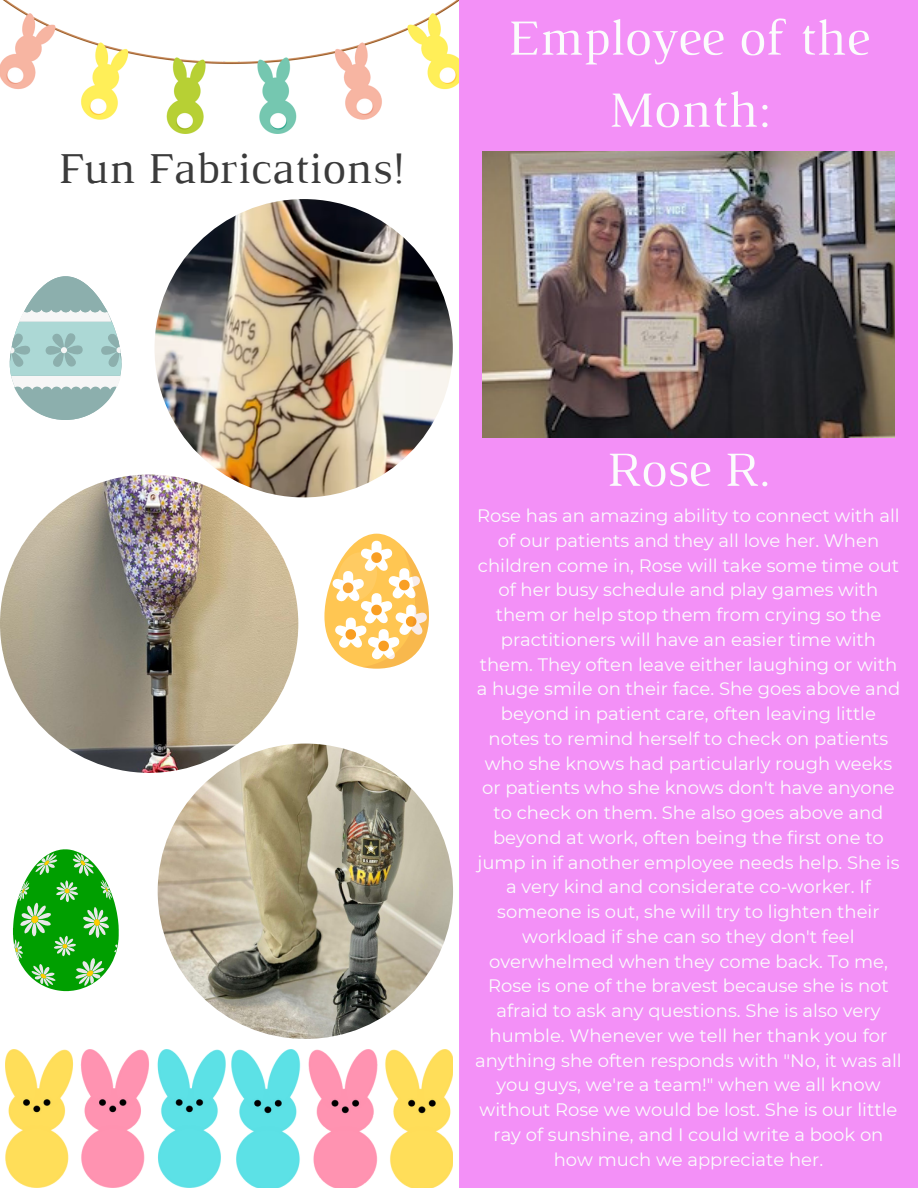
<style>
.page{position:relative;width:918px;height:1188px;background:#fff}
.page>*{position:absolute;margin:0;border:0;box-sizing:border-box;transform-origin:0 0}
.t1{font:51.75px/72px "Luthier";color:#fbfcfc;text-align:center}
.t2{font:50.25px "Luthier";color:#fbfcfc}
.t3{font:45px "Luthier";color:#3b3b3b}
.t4{font:18px/24.8px "Montserrat";color:#fbfcfc;text-align:center}
</style>
<div class="page">
<div style="left:459px;top:0;width:459px;height:1188px;background:#f390f7"></div>
<img style="left:5px;top:1050px;width:221px;height:138px">
<img style="left:0;top:0;width:459px;height:134px">
<img style="left:231px;top:1050px;width:222px;height:138px">
<img style="left:483px;top:152px;width:411px;height:286px">
<img style="left:158px;top:744px;width:295px;height:295px;border-radius:50%">
<img style="left:0;top:475px;width:298px;height:298px;border-radius:50%">
<img style="left:155px;top:199px;width:298px;height:298px;border-radius:50%">
<svg style="left:324px;top:534px;width:105px;height:135px"></svg>
<svg style="left:331px;top:541px;width:98px;height:128px"></svg>
<svg style="left:13px;top:849px;width:106px;height:142px"></svg>
<svg style="left:10px;top:276px;width:112px;height:144px"></svg>
<h3 class="t3" style="left:58px;top:152px;width:348px">Fun Fabrications!</h3>
<h1 class="t1" style="left:507px;top:6px;width:364px">Employee of the<br>Month:</h1>
<h2 class="t2" style="left:607px;top:451px;width:164px">Rose R.</h2>
<p class="t4" style="left:475px;top:503px;width:428px">Rose has an amazing ability to connect with all of our patients and they all love her. When children come in, Rose will take some time out of her busy schedule and play games with them or help stop them from crying so the practitioners will have an easier time with them. They often leave either laughing or with a huge smile on their face. She goes above and beyond in patient care, often leaving little notes to remind herself to check on patients who she knows had particularly rough weeks or patients who she knows don't have anyone to check on them. She also goes above and beyond at work, often being the first one to jump in if another employee needs help. She is a very kind and considerate co-worker. If someone is out, she will try to lighten their workload if she can so they don't feel overwhelmed when they come back. To me, Rose is one of the bravest because she is not afraid to ask any questions. She is also very humble. Whenever we tell her thank you for anything she often responds with "No, it was all you guys, we're a team!" when we all know without Rose we would be lost. She is our little ray of sunshine, and I could write a book on how much we appreciate her.</p>
</div>
